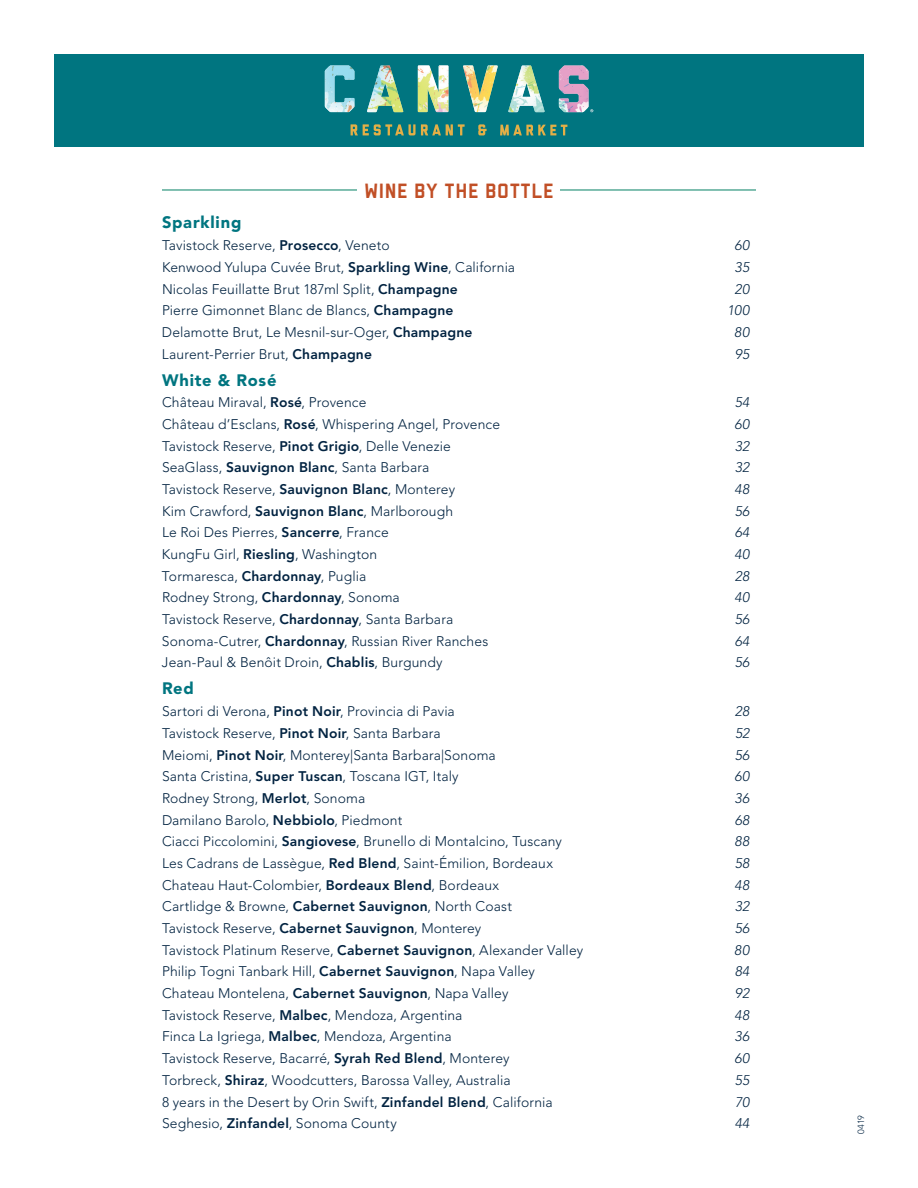
<style>
.page{position:relative;width:918px;height:1188px;background:#fff}
.page>*{position:absolute;margin:0;border:0;box-sizing:border-box;transform-origin:0 0}
.t1{font:500 20.7px "Liberator";letter-spacing:.06em;color:#c14f26}
.t2{font:900 16.5px "Avenir LT Std";letter-spacing:.045em;color:#007580}
.t3{font:300 13.8px "Avenir LT Std";letter-spacing:.01em;color:#022341}
.t4{font:italic 300 13.8px "Avenir LT Std";letter-spacing:.01em;color:#022341}
.t5{font:300 9px "Avenir LT Std";color:#022341}
.s1{font-weight:800}
</style>
<div class="page">
<hr style="left:162px;top:190px;width:594px;height:1px;background:#048164">
<div style="left:358px;top:182px;width:202px;height:16px;background:#fff"></div>
<div style="left:54px;top:54px;width:810px;height:93px;background:#007580"></div>
<img style="left:325px;top:65px;width:267px;height:47px">
<svg style="left:351px;top:124px;width:216px;height:11px"></svg>
<h1 class="t1" style="left:365px;top:183px;width:190px">WINE BY THE BOTTLE</h1>
<p class="t2" style="left:162px;top:213px;width:81px">Sparkling</p>
<p class="t3" style="left:162px;top:237px;width:229px">Tavistock Reserve, <span class="s1">Prosecco</span>, Veneto</p>
<p class="t4" style="left:734px;top:237px;width:16px">60</p>
<p class="t3" style="left:162px;top:259px;width:355px">Kenwood Yulupa Cuvée Brut, <span class="s1">Sparkling Wine</span>, California</p>
<p class="t4" style="left:735px;top:259px;width:16px">35</p>
<p class="t3" style="left:162px;top:281px;width:297px">Nicolas Feuillatte Brut 187ml Split, <span class="s1">Champagne</span></p>
<p class="t4" style="left:735px;top:281px;width:16px">20</p>
<p class="t3" style="left:162px;top:302px;width:293px">Pierre Gimonnet Blanc de Blancs, <span class="s1">Champagne</span></p>
<p class="t4" style="left:727px;top:302px;width:24px">100</p>
<p class="t3" style="left:162px;top:324px;width:312px">Delamotte Brut, Le Mesnil-sur-Oger, <span class="s1">Champagne</span></p>
<p class="t4" style="left:734px;top:324px;width:16px">80</p>
<p class="t3" style="left:162px;top:346px;width:212px">Laurent-Perrier Brut, <span class="s1">Champagne</span></p>
<p class="t4" style="left:735px;top:346px;width:16px">95</p>
<p class="t2" style="left:162px;top:370px;width:116px">White &amp; Rosé</p>
<p class="t3" style="left:162px;top:394px;width:206px">Château Miraval, <span class="s1">Rosé</span>, Provence</p>
<p class="t4" style="left:735px;top:394px;width:16px">54</p>
<p class="t3" style="left:162px;top:416px;width:340px">Château d’Esclans, <span class="s1">Rosé</span>, Whispering Angel, Provence</p>
<p class="t4" style="left:734px;top:416px;width:16px">60</p>
<p class="t3" style="left:162px;top:438px;width:290px">Tavistock Reserve, <span class="s1">Pinot Grigio</span>, Delle Venezie</p>
<p class="t4" style="left:735px;top:438px;width:16px">32</p>
<p class="t3" style="left:162px;top:459px;width:269px">SeaGlass, <span class="s1">Sauvignon Blanc</span>, Santa Barbara</p>
<p class="t4" style="left:735px;top:459px;width:16px">32</p>
<p class="t3" style="left:162px;top:481px;width:295px">Tavistock Reserve, <span class="s1">Sauvignon Blanc</span>, Monterey</p>
<p class="t4" style="left:735px;top:481px;width:16px">48</p>
<p class="t3" style="left:162px;top:503px;width:293px">Kim Crawford, <span class="s1">Sauvignon Blanc</span>, Marlborough</p>
<p class="t4" style="left:735px;top:503px;width:16px">56</p>
<p class="t3" style="left:162px;top:525px;width:228px">Le Roi Des Pierres, <span class="s1">Sancerre</span>, France</p>
<p class="t4" style="left:735px;top:525px;width:16px">64</p>
<p class="t3" style="left:162px;top:546px;width:217px">KungFu Girl, <span class="s1">Riesling</span>, Washington</p>
<p class="t4" style="left:734px;top:546px;width:16px">40</p>
<p class="t3" style="left:162px;top:568px;width:206px">Tormaresca, <span class="s1">Chardonnay</span>, Puglia</p>
<p class="t4" style="left:735px;top:568px;width:16px">28</p>
<p class="t3" style="left:162px;top:590px;width:239px">Rodney Strong, <span class="s1">Chardonnay</span>, Sonoma</p>
<p class="t4" style="left:734px;top:590px;width:16px">40</p>
<p class="t3" style="left:162px;top:611px;width:293px">Tavistock Reserve, <span class="s1">Chardonnay</span>, Santa Barbara</p>
<p class="t4" style="left:735px;top:611px;width:16px">56</p>
<p class="t3" style="left:162px;top:633px;width:328px">Sonoma-Cutrer, <span class="s1">Chardonnay</span>, Russian River Ranches</p>
<p class="t4" style="left:735px;top:633px;width:16px">64</p>
<p class="t3" style="left:162px;top:655px;width:282px">Jean-Paul &amp; Benôit Droin, <span class="s1">Chablis</span>, Burgundy</p>
<p class="t4" style="left:735px;top:655px;width:16px">56</p>
<p class="t2" style="left:162px;top:679px;width:33px">Red</p>
<p class="t3" style="left:162px;top:703px;width:294px">Sartori di Verona, <span class="s1">Pinot Noir</span>, Provincia di Pavia</p>
<p class="t4" style="left:735px;top:703px;width:16px">28</p>
<p class="t3" style="left:162px;top:725px;width:280px">Tavistock Reserve, <span class="s1">Pinot Noir</span>, Santa Barbara</p>
<p class="t4" style="left:735px;top:725px;width:16px">52</p>
<p class="t3" style="left:162px;top:747px;width:335px">Meiomi, <span class="s1">Pinot Noir</span>, Monterey|Santa Barbara|Sonoma</p>
<p class="t4" style="left:735px;top:747px;width:16px">56</p>
<p class="t3" style="left:162px;top:768px;width:298px">Santa Cristina, <span class="s1">Super Tuscan</span>, Toscana IGT, Italy</p>
<p class="t4" style="left:734px;top:768px;width:16px">60</p>
<p class="t3" style="left:162px;top:790px;width:205px">Rodney Strong, <span class="s1">Merlot</span>, Sonoma</p>
<p class="t4" style="left:735px;top:790px;width:16px">36</p>
<p class="t3" style="left:162px;top:812px;width:242px">Damilano Barolo, <span class="s1">Nebbiolo</span>, Piedmont</p>
<p class="t4" style="left:735px;top:812px;width:16px">68</p>
<p class="t3" style="left:162px;top:833px;width:401px">Ciacci Piccolomini, <span class="s1">Sangiovese</span>, Brunello di Montalcino, Tuscany</p>
<p class="t4" style="left:734px;top:833px;width:16px">88</p>
<p class="t3" style="left:162px;top:855px;width:392px">Les Cadrans de Lassègue, <span class="s1">Red Blend</span>, Saint-Émilion, Bordeaux</p>
<p class="t4" style="left:735px;top:855px;width:16px">58</p>
<p class="t3" style="left:162px;top:877px;width:339px">Chateau Haut-Colombier, <span class="s1">Bordeaux Blend</span>, Bordeaux</p>
<p class="t4" style="left:735px;top:877px;width:16px">48</p>
<p class="t3" style="left:162px;top:898px;width:352px">Cartlidge &amp; Browne, <span class="s1">Cabernet Sauvignon</span>, North Coast</p>
<p class="t4" style="left:735px;top:898px;width:16px">32</p>
<p class="t3" style="left:162px;top:920px;width:321px">Tavistock Reserve, <span class="s1">Cabernet Sauvignon</span>, Monterey</p>
<p class="t4" style="left:735px;top:920px;width:16px">56</p>
<p class="t3" style="left:162px;top:942px;width:423px">Tavistock Platinum Reserve, <span class="s1">Cabernet Sauvignon</span>, Alexander Valley</p>
<p class="t4" style="left:734px;top:942px;width:16px">80</p>
<p class="t3" style="left:162px;top:964px;width:375px">Philip Togni Tanbark Hill, <span class="s1">Cabernet Sauvignon</span>, Napa Valley</p>
<p class="t4" style="left:735px;top:964px;width:16px">84</p>
<p class="t3" style="left:162px;top:985px;width:348px">Chateau Montelena, <span class="s1">Cabernet Sauvignon</span>, Napa Valley</p>
<p class="t4" style="left:735px;top:985px;width:16px">92</p>
<p class="t3" style="left:162px;top:1007px;width:302px">Tavistock Reserve, <span class="s1">Malbec</span>, Mendoza, Argentina</p>
<p class="t4" style="left:735px;top:1007px;width:16px">48</p>
<p class="t3" style="left:162px;top:1029px;width:291px">Finca La Igriega, <span class="s1">Malbec</span>, Mendoza, Argentina</p>
<p class="t4" style="left:735px;top:1029px;width:16px">36</p>
<p class="t3" style="left:162px;top:1050px;width:349px">Tavistock Reserve, Bacarré, <span class="s1">Syrah Red Blend</span>, Monterey</p>
<p class="t4" style="left:734px;top:1050px;width:16px">60</p>
<p class="t3" style="left:162px;top:1072px;width:350px">Torbreck, <span class="s1">Shiraz</span>, Woodcutters, Barossa Valley, Australia</p>
<p class="t4" style="left:735px;top:1072px;width:16px">55</p>
<p class="t3" style="left:162px;top:1094px;width:392px">8 years in the Desert by Orin Swift, <span class="s1">Zinfandel Blend</span>, California</p>
<p class="t4" style="left:735px;top:1094px;width:16px">70</p>
<p class="t3" style="left:162px;top:1115px;width:236px">Seghesio, <span class="s1">Zinfandel</span>, Sonoma County</p>
<p class="t4" style="left:735px;top:1115px;width:16px">44</p>
<p class="t5" style="left:856px;top:1134px;width:20px;rotate:-90deg">0419</p>
</div>
